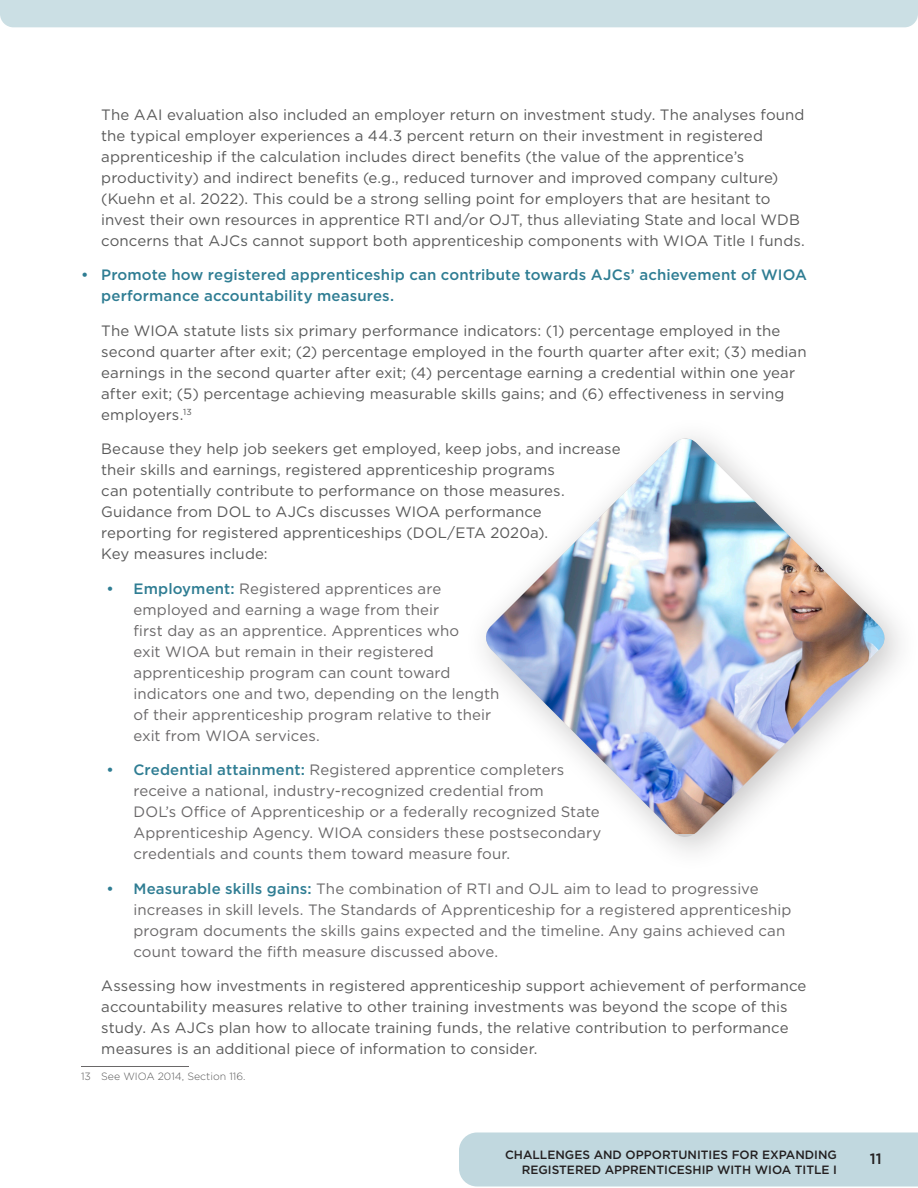
<style>
.page{position:relative;width:918px;height:1188px;background:#fff}
.page>*{position:absolute;margin:0;border:0;box-sizing:border-box;transform-origin:0 0}
.t1{font:15px/21px "Gotham";letter-spacing:.005em;color:#595959}
.t2{font:15px/21px "Gotham";letter-spacing:.005em;color:#6a6869}
.t3{font:500 15px/21px "Gotham";letter-spacing:.005em;color:#2f7d93}
.t4{font:500 15px "Gotham";color:#231f20}
.t5{font:500 12px/15px "Gotham";color:#231f20;text-align:right}
.Footnotes{font:300 10.5px "Gotham";color:#595959}
.s1{font-weight:500;color:#2f7d93}
</style>
<div class="page">
<div style="left:0;top:0;width:918px;height:27px;background:#cbdfe4"></div>
<div style="left:459px;top:1132px;width:459px;height:54px;background:#c1d8df"></div>
<hr style="left:81px;top:1066px;width:108px;height:1px;background:#6a6869">
<img style="left:484px;top:440px;width:407px;height:394px">
<p class="t1" style="left:101px;top:104px;width:705px">The AAI evaluation also included an employer return on investment study. The analyses found the typical employer experiences a 44.3 percent return on their investment in registered apprenticeship if the calculation includes direct benefits (the value of the apprentice’s productivity) and indirect benefits (e.g., reduced turnover and improved company culture) (Kuehn et al. 2022). This could be a strong selling point for employers that are hesitant to invest their own resources in apprentice RTI and/or OJT, thus alleviating State and local WDB concerns that AJCs cannot support both apprenticeship components with WIOA Title I funds.</p>
<p class="t3" style="left:101px;top:265px;width:707px;text-indent:-20px">• Promote how registered apprenticeship can contribute towards AJCs’ achievement of WIOA performance accountability measures.</p>
<p class="t1" style="left:101px;top:320px;width:707px">The WIOA statute lists six primary performance indicators: (1) percentage employed in the second quarter after exit; (2) percentage employed in the fourth quarter after exit; (3) median earnings in the second quarter after exit; (4) percentage earning a credential within one year after exit; (5) percentage achieving measurable skills gains; and (6) effectiveness in serving employers.<sup>13</sup></p>
<p class="t1" style="left:101px;top:438px;width:521px">Because they help job seekers get employed, keep jobs, and increase their skills and earnings, registered apprenticeship programs<br>can potentially contribute to performance on those measures.<br>Guidance from DOL to AJCs discusses WIOA performance<br>reporting for registered apprenticeships (DOL/ETA 2020a).<br>Key measures include:</p>
<p class="t2" style="left:134px;top:578px;width:368px;text-indent:-27px"><span class="s1">• Employment:</span> Registered apprentices are employed and earning a wage from their<br>first day as an apprentice. Apprentices who<br>exit WIOA but remain in their registered apprenticeship program can count toward indicators one and two, depending on the length of their apprenticeship program relative to their exit from WIOA services.</p>
<p class="t2" style="left:134px;top:759px;width:469px;text-indent:-27px"><span class="s1">• Credential attainment:</span> Registered apprentice completers receive a national, industry-recognized credential from<br>DOL’s Office of Apprenticeship or a federally recognized State Apprenticeship Agency. WIOA considers these postsecondary credentials and counts them toward measure four.</p>
<p class="t2" style="left:134px;top:878px;width:659px;text-indent:-27px"><span class="s1">• Measurable skills gains:</span> The combination of RTI and OJL aim to lead to progressive increases in skill levels. The Standards of Apprenticeship for a registered apprenticeship program documents the skills gains expected and the timeline. Any gains achieved can count toward the fifth measure discussed above.</p>
<p class="t1" style="left:101px;top:975px;width:707px">Assessing how investments in registered apprenticeship support achievement of performance accountability measures relative to other training investments was beyond the scope of this study. As AJCs plan how to allocate training funds, the relative contribution to performance measures is an additional piece of information to consider.</p>
<p class="Footnotes" style="left:81px;top:1070px;width:166px">13 See WIOA 2014, Section 116.</p>
<p class="t5" style="left:505px;top:1148px;width:333px">CHALLENGES AND OPPORTUNITIES FOR EXPANDING<br>REGISTERED APPRENTICESHIP WITH WIOA TITLE I</p>
<p class="t4" style="left:870px;top:1149px;width:13px">11</p>
</div>
